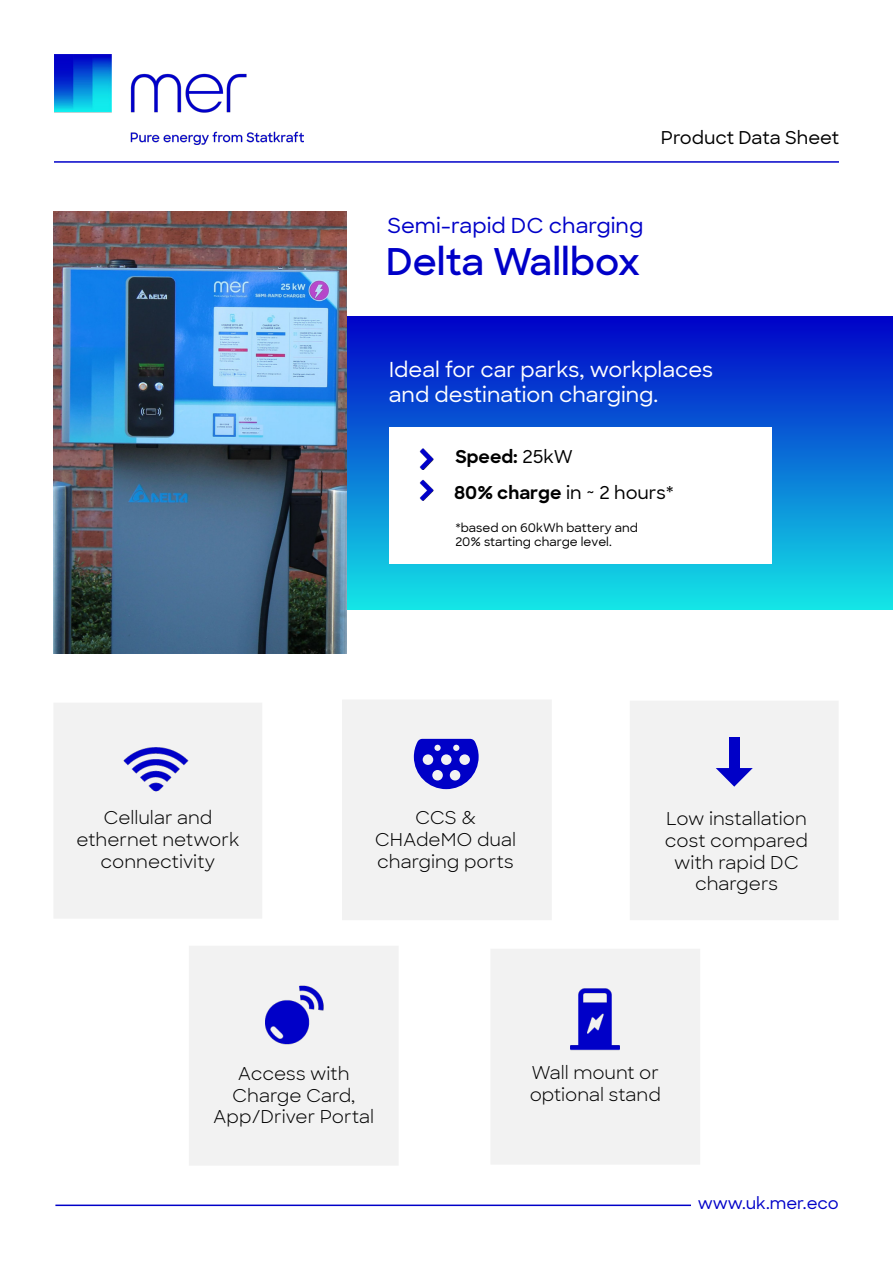
<style>
.page{position:relative;width:893px;height:1263px;background:#fff}
.page>*{position:absolute;margin:0;border:0;box-sizing:border-box;transform-origin:0 0}
.t1{font:600 37.5px "Sharp Sans";color:#0000c8}
.t2{font:500 21px/25.2px "Sharp Sans";color:#fff}
.t3{font:500 21px "Sharp Sans";color:#0000c8}
.t4{font:18px/21.6px "Sharp Sans";color:#000;text-align:center}
.t5{font:700 18px/35.2px "Sharp Sans";color:#000}
.t6{font:500 18px "Sharp Sans";letter-spacing:-.005em;color:#000}
.t7{font:500 16.5px "Sharp Sans";color:#0000c8}
.t8{font:500 12px/14.4px "Sharp Sans";color:#000}
.s1{font-weight:500}
</style>
<div class="page">
<div style="left:55px;top:316px;width:838px;height:293px;background:linear-gradient(to bottom,#0001c8,#14e6e6)"></div>
<img style="left:54px;top:212px;width:292px;height:441px">
<div style="left:389px;top:428px;width:383px;height:136px;background:#fff"></div>
<img style="left:419px;top:448px;width:15px;height:21px">
<img style="left:419px;top:479px;width:15px;height:22px">
<div style="left:490px;top:949px;width:210px;height:215px;background:#f2f2f2"></div>
<img style="left:570px;top:988px;width:50px;height:63px">
<div style="left:53px;top:703px;width:209px;height:215px;background:#f2f2f2"></div>
<img style="left:123px;top:747px;width:66px;height:45px">
<div style="left:189px;top:946px;width:210px;height:220px;background:#f2f2f2"></div>
<img style="left:265px;top:985px;width:59px;height:60px">
<div style="left:630px;top:701px;width:209px;height:219px;background:#f2f2f2"></div>
<div style="left:342px;top:699px;width:210px;height:221px;background:#f2f2f2"></div>
<svg style="left:414px;top:739px;width:65px;height:50px"></svg>
<div style="left:729px;top:737px;width:11px;height:34px;background:#0000c7"></div>
<svg style="left:716px;top:768px;width:37px;height:19px"></svg>
<hr style="left:54px;top:161px;width:785px;height:2px;background:#0000c8">
<img style="left:54px;top:54px;width:250px;height:90px">
<hr style="left:55px;top:1204px;width:636px;height:2px;background:#0000c8">
<p class="t6" style="left:661px;top:130px;width:180px">Product Data Sheet</p>
<p class="t3" style="left:387px;top:216px;width:258px">Semi-rapid DC charging</p>
<h1 class="t1" style="left:386px;top:240px;width:256px">Delta Wallbox</h1>
<p class="t2" style="left:389px;top:358px;width:326px">Ideal for car parks, workplaces and destination charging.</p>
<p class="t4" style="left:76px;top:808px;width:164px">Cellular and ethernet network connectivity</p>
<p class="t5" style="left:454px;top:441px;width:221px">Speed: <span class="s1">25kW<br></span>80% charge <span class="s1">in ~ 2 hours*</span></p>
<p class="t8" style="left:455px;top:521px;width:184px">*based on 60kWh battery and<br>20% starting charge level.</p>
<p class="t4" style="left:375px;top:808px;width:143px">CCS &amp;<br>CHAdeMO dual charging ports</p>
<p class="t4" style="left:665px;top:809px;width:145px">Low installation cost compared with rapid DC chargers</p>
<p class="t4" style="left:213px;top:1064px;width:162px">Access with<br>Charge Card,<br>App/Driver Portal</p>
<p class="t4" style="left:530px;top:1063px;width:133px;text-align:left">Wall mount or optional stand</p>
<p class="t7" style="left:698px;top:1196px;width:143px">www.uk.mer.eco</p>
</div>
